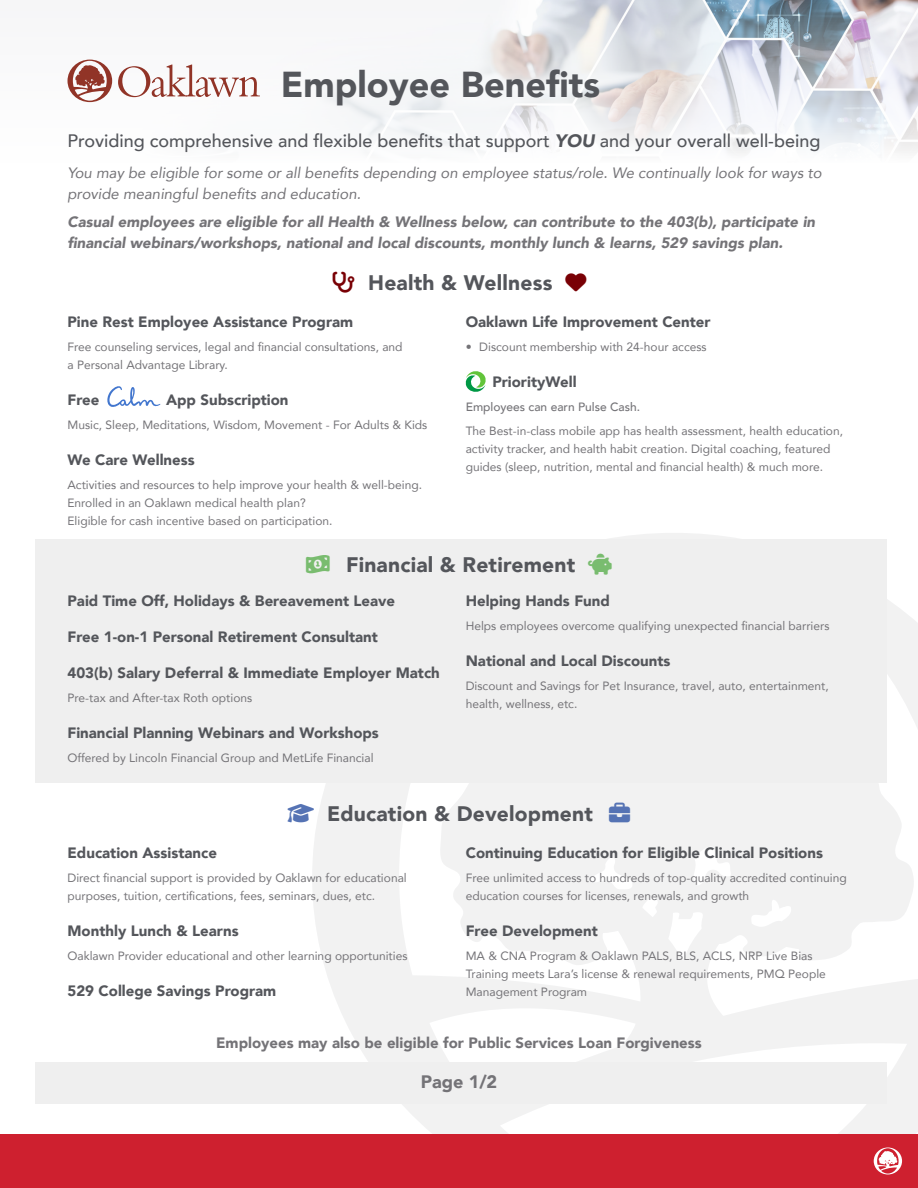
<style>
.page{position:relative;width:918px;height:1188px;background:#fff}
.page>*{position:absolute;margin:0;border:0;box-sizing:border-box;transform-origin:0 0}
.t1{font:900 36px "Avenir";color:#54565b}
.t2{font:900 21px "Avenir";letter-spacing:.01em;color:#54565b}
.t3{font:500 18px "Avenir";color:#54565b}
.t4{font:900 18px "Avenir";color:#747377}
.t5{font:900 15px "Avenir";color:#54565b}
.t6{font:italic 900 15px/21px "Avenir";color:#747377}
.t7{font:italic 15px/21px "Avenir";color:#747377}
.t8{font:900 15px "Avenir";color:#747377}
.t9{font:12px/18px "Avenir";color:#747377}
.s1{font-weight:900;font-style:italic}
.s2{color:#790005}
.s3{font-weight:500}
.s4{color:#79bc6f}
.s5{color:#5573b4}
</style>
<div class="page">
<svg style="left:312px;top:533px;width:606px;height:601px;fill:#f2f2f2"></svg>
<div style="left:1px;top:1134px;width:917px;height:54px;background:#ce202f"></div>
<svg style="left:874px;top:1148px;width:28px;height:26px"></svg>
<img style="left:67px;top:0;width:851px;height:154px">
<div style="left:35px;top:540px;width:852px;height:243px;background:#efefef"></div>
<div style="left:35px;top:1062px;width:852px;height:42px;background:#efefef"></div>
<svg style="left:107px;top:386px;width:53px;height:21px"></svg>
<svg style="left:466px;top:371px;width:20px;height:21px"></svg>
<svg style="left:68px;top:60px;width:44px;height:42px"></svg>
<svg style="left:118px;top:65px;width:142px;height:32px"></svg>
<svg style="left:312px;top:804px;width:2px;height:18px"></svg>
<svg style="left:609px;top:803px;width:21px;height:19px"></svg>
<p class="t1" style="left:281px;top:54px;width:321px">Employee Benefits</p>
<p class="t3" style="left:68px;top:125px;width:754px">Providing comprehensive and flexible benefits that support <span class="s1">YOU</span> and your overall well-being</p>
<p class="t7" style="left:68px;top:162px;width:756px">You may be eligible for some or all benefits depending on employee status/role. We continually look for ways to provide meaningful benefits and education.</p>
<p class="t6" style="left:68px;top:211px;width:749px">Casual employees are eligible for all Health &amp; Wellness below, can contribute to the 403(b), participate in financial webinars/workshops, national and local discounts, monthly lunch &amp; learns, 529 savings plan.</p>
<p class="t2" style="left:332px;top:265px;width:256px"><span class="s2">▲▼▼□▲□</span> Health &amp; Wellness <span class="s2">▼</span></p>
<p class="t5" style="left:68px;top:309px;width:287px">Pine Rest Employee Assistance Program</p>
<p class="t9" style="left:68px;top:337px;width:337px">Free counseling services, legal and financial consultations, and a Personal Advantage Library.</p>
<p class="t5" style="left:68px;top:387px;width:33px">Free</p>
<p class="t5" style="left:166px;top:387px;width:124px">App Subscription</p>
<p class="t9" style="left:68px;top:415px;width:361px">Music, Sleep, Meditations, Wisdom, Movement - For Adults &amp; Kids</p>
<p class="t5" style="left:68px;top:447px;width:129px">We Care Wellness</p>
<p class="t9" style="left:68px;top:475px;width:356px">Activities and resources to help improve your health &amp; well-being.<br>Enrolled in an Oaklawn medical health plan?<br>Eligible for cash incentive based on participation.</p>
<p class="t5" style="left:466px;top:309px;width:246px">Oaklawn Life Improvement Center</p>
<p class="t9" style="left:466px;top:337px;width:242px">• Discount membership with 24-hour access</p>
<p class="t5" style="left:492px;top:369px;width:86px">PriorityWell</p>
<p class="t9" style="left:466px;top:394px;width:379px;line-height:24px"><span class="s3">Employees can earn Pulse Cash.<br></span>The Best-in-class mobile app has health assessment, health education,</p>
<p class="t9" style="left:466px;top:439px;width:366px">activity tracker, and health habit creation. Digital coaching, featured guides (sleep, nutrition, mental and financial health) &amp; much more.</p>
<p class="t2" style="left:306px;top:547px;width:307px"><span class="s4">□■●●❖</span> Financial &amp; Retirement <span class="s4">■</span></p>
<p class="t5" style="left:68px;top:588px;width:329px">Paid Time Off, Holidays &amp; Bereavement Leave</p>
<p class="t5" style="left:68px;top:624px;width:312px">Free 1-on-1 Personal Retirement Consultant</p>
<p class="t5" style="left:68px;top:660px;width:374px">403(b) Salary Deferral &amp; Immediate Employer Match</p>
<p class="t9" style="left:68px;top:688px;width:186px">Pre-tax and After-tax Roth options</p>
<p class="t5" style="left:68px;top:720px;width:313px">Financial Planning Webinars and Workshops</p>
<p class="t9" style="left:68px;top:748px;width:308px">Offered by Lincoln Financial Group and MetLife Financial</p>
<p class="t5" style="left:466px;top:588px;width:146px">Helping Hands Fund</p>
<p class="t9" style="left:466px;top:616px;width:365px">Helps employees overcome qualifying unexpected financial barriers</p>
<p class="t5" style="left:466px;top:648px;width:206px">National and Local Discounts</p>
<p class="t9" style="left:466px;top:676px;width:365px">Discount and Savings for Pet Insurance, travel, auto, entertainment, health, wellness, etc.</p>
<p class="t2" style="left:288px;top:796px;width:344px"><span class="s5">◆▼□■</span> Education &amp; Development <span class="s5">▲</span></p>
<p class="t5" style="left:466px;top:840px;width:359px">Continuing Education for Eligible Clinical Positions</p>
<p class="t9" style="left:466px;top:868px;width:383px">Free unlimited access to hundreds of top-quality accredited continuing education courses for licenses, renewals, and growth</p>
<p class="t5" style="left:466px;top:918px;width:134px">Free Development</p>
<p class="t9" style="left:466px;top:946px;width:362px">MA &amp; CNA Program &amp; Oaklawn PALS, BLS, ACLS, NRP Live Bias<br>Training meets Lara’s license &amp; renewal requirements, PMQ People<br>Management Program</p>
<p class="t8" style="left:216px;top:1030px;width:487px">Employees may also be eligible for Public Services Loan Forgiveness</p>
<p class="t4" style="left:421px;top:1066px;width:78px">Page 1/2</p>
<p class="t5" style="left:68px;top:840px;width:151px">Education Assistance</p>
<p class="t9" style="left:68px;top:868px;width:341px">Direct financial support is provided by Oaklawn for educational purposes, tuition, certifications, fees, seminars, dues, etc.</p>
<p class="t5" style="left:68px;top:918px;width:173px">Monthly Lunch &amp; Learns</p>
<p class="t9" style="left:68px;top:946px;width:341px">Oaklawn Provider educational and other learning opportunities</p>
<p class="t5" style="left:68px;top:978px;width:210px">529 College Savings Program</p>
</div>
